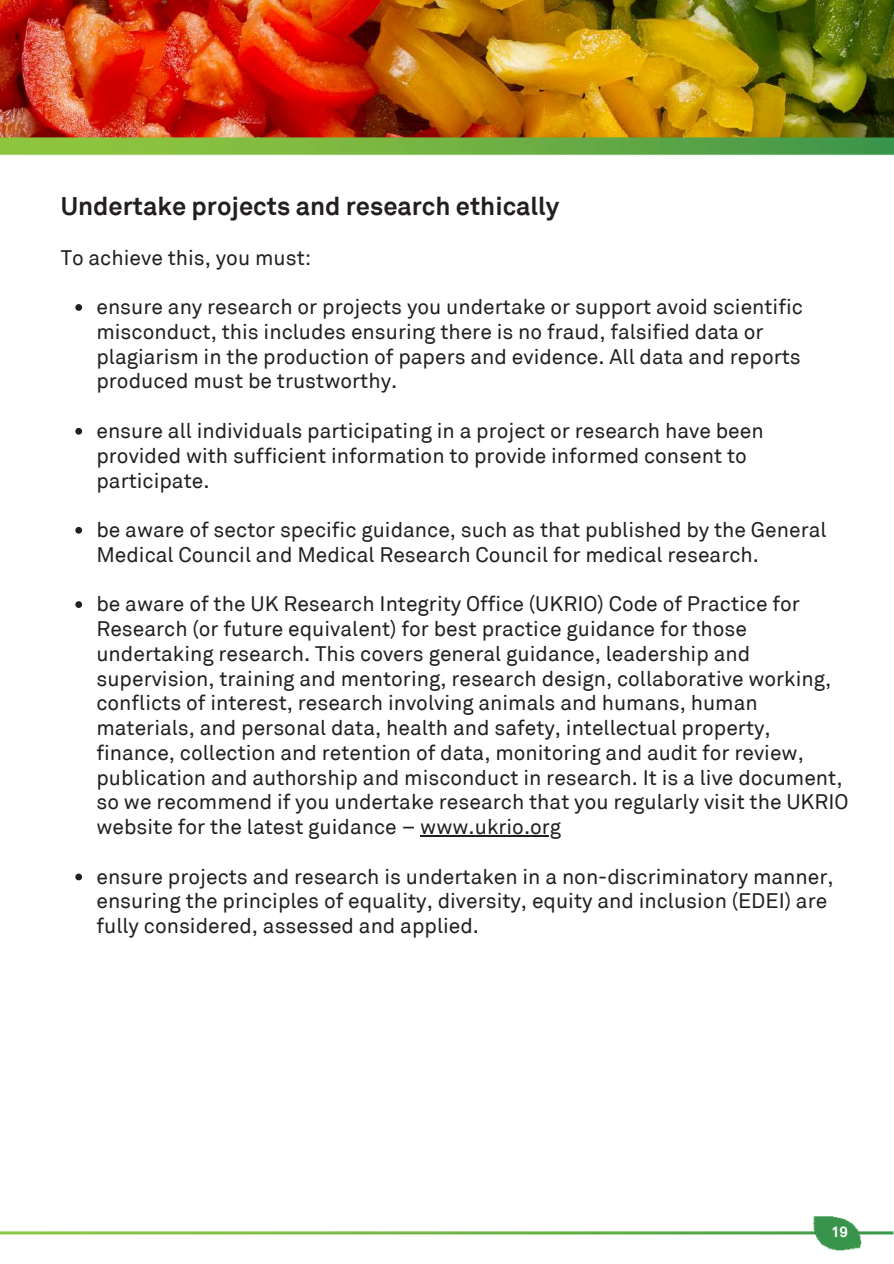
<style>
.page{position:relative;width:894px;height:1264px;background:#fff}
.page>*{position:absolute;margin:0;border:0;box-sizing:border-box;transform-origin:0 0}
.t1{font:700 25.5px "Akkurat";color:#231f20}
.t2{font:21px/24.8px "Akkurat";color:#231f20}
.t3{font:700 15px "Akkurat";color:#fff}
</style>
<div class="page">
<img style="left:0;top:1216px;width:893px;height:35px">
<img style="left:0;top:0;width:893px;height:136px">
<img style="left:0;top:136px;width:893px;height:20px">
<svg style="left:75px;top:304px;width:7px;height:7px"></svg>
<svg style="left:75px;top:428px;width:7px;height:6px"></svg>
<svg style="left:75px;top:527px;width:7px;height:6px"></svg>
<svg style="left:75px;top:601px;width:7px;height:7px"></svg>
<hr style="left:420px;top:835px;width:141px;height:1px;background:#231f20">
<svg style="left:75px;top:873px;width:7px;height:7px"></svg>
<p class="t1" style="left:61px;top:190px;width:500px">Undertake projects and research ethically</p>
<p class="t2" style="left:61px;top:244px;width:252px">To achieve this, you must:</p>
<p class="t2" style="left:96px;top:293px;width:707px">ensure any research or projects you undertake or support avoid scientific misconduct, this includes ensuring there is no fraud, falsified data or plagiarism in the production of papers and evidence. All data and reports produced must be trustworthy.</p>
<p class="t2" style="left:96px;top:417px;width:668px">ensure all individuals participating in a project or research have been provided with sufficient information to provide informed consent to participate.</p>
<p class="t2" style="left:96px;top:516px;width:731px">be aware of sector specific guidance, such as that published by the General<br>Medical Council and Medical Research Council for medical research.</p>
<p class="t2" style="left:96px;top:590px;width:753px">be aware of the UK Research Integrity Office (UKRIO) Code of Practice for Research (or future equivalent) for best practice guidance for those undertaking research. This covers general guidance, leadership and supervision, training and mentoring, research design, collaborative working, conflicts of interest, research involving animals and humans, human materials, and personal data, health and safety, intellectual property, finance, collection and retention of data, monitoring and audit for review, publication and authorship and misconduct in research. It is a live document, so we recommend if you undertake research that you regularly visit the UKRIO website for the latest guidance – www.ukrio.org</p>
<p class="t2" style="left:96px;top:863px;width:738px">ensure projects and research is undertaken in a non-discriminatory manner, ensuring the principles of equality, diversity, equity and inclusion (EDEI) are fully considered, assessed and applied.</p>
<p class="t3" style="left:830px;top:1221px;width:19px">19</p>
</div>
